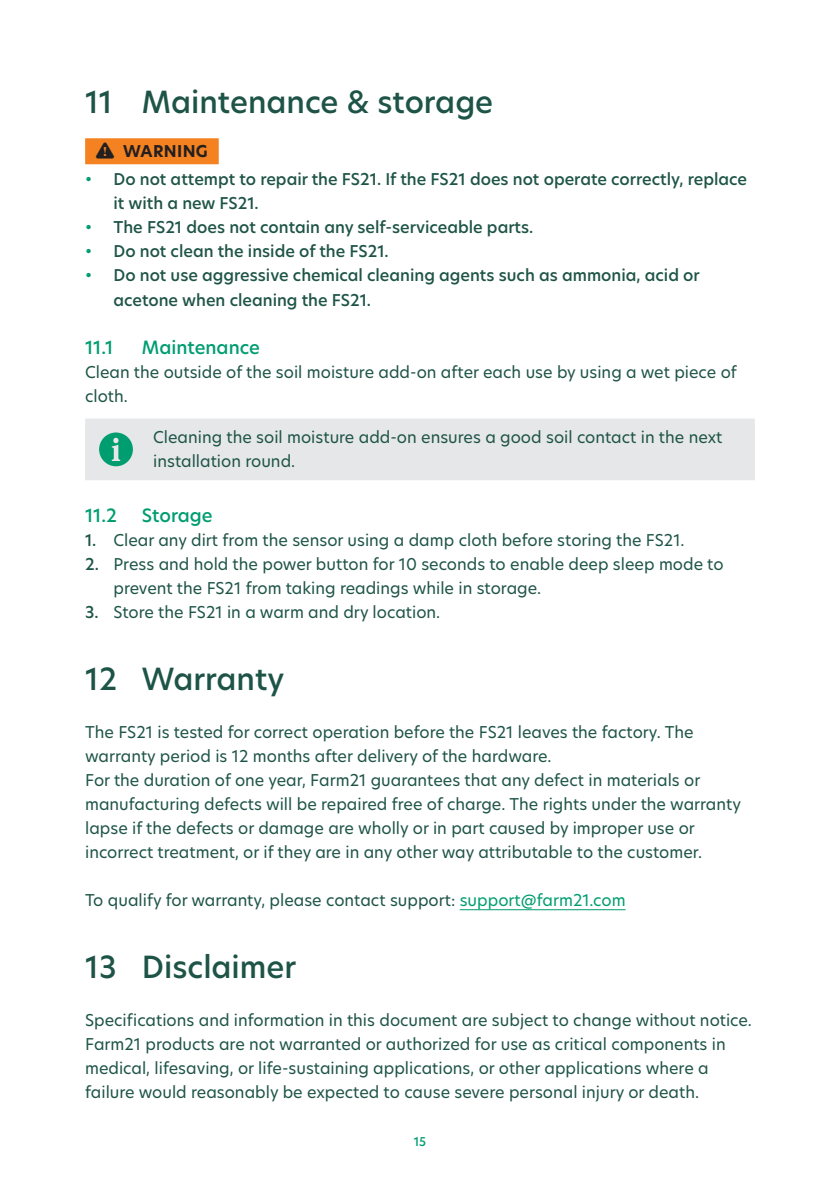
<style>
.page{position:relative;width:840px;height:1191px;background:#fff}
.page>*{position:absolute;margin:0;border:0;box-sizing:border-box;transform-origin:0 0}
.t1{font:500 30px "New Hero";color:#1e5447}
.t2{font:500 18px "New Hero";color:#009d70}
.body_1{font:16px/24px "New Hero";color:#1e5447}
.t3{font:500 16px/24px "New Hero";color:#1e5447}
.body_6{font:16px/24px "New Hero";color:#1e5447}
.t4{font:700 16px "New Hero";letter-spacing:.02em;color:#231f20}
.t5{font:500 12px "New Hero";color:#009d70}
.s1{font-weight:400;color:#009d70}
.s2{font-weight:500}
.s3{color:#009d70}
</style>
<div class="page">
<div style="left:85px;top:138px;width:133px;height:26px;background:#f58220"></div>
<hr style="left:459px;top:909px;width:166px;height:1px;background:#009d70">
<div style="left:85px;top:418px;width:669px;height:62px;background:#e6e7e9"></div>
<svg style="left:99px;top:432px;width:34px;height:34px"></svg>
<p class="t1" style="left:85px;top:82px;width:409px">11 Maintenance &amp; storage</p>
<p class="t4" style="left:123px;top:141px;width:86px">WARNING</p>
<p class="t3" style="left:113px;top:167px;width:634px;text-indent:-28px"><span class="s1">•</span> Do not attempt to repair the FS21. If the FS21 does not operate correctly, replace it with a new FS21.</p>
<p class="t3" style="left:85px;top:215px;width:449px"><span class="s1">•</span> The FS21 does not contain any self-serviceable parts.</p>
<p class="t3" style="left:85px;top:239px;width:305px"><span class="s1">•</span> Do not clean the inside of the FS21.</p>
<p class="t3" style="left:113px;top:263px;width:587px;text-indent:-28px"><span class="s1">•</span> Do not use aggressive chemical cleaning agents such as ammonia, acid or acetone when cleaning the FS21.</p>
<p class="t2" style="left:85px;top:335px;width:30px">11.1</p>
<p class="t2" style="left:142px;top:335px;width:119px">Maintenance</p>
<p class="body_1" style="left:85px;top:359px;width:652px">Clean the outside of the soil moisture add-on after each use by using a wet piece of cloth.</p>
<p class="body_6" style="left:153px;top:424px;width:570px">Cleaning the soil moisture add-on ensures a good soil contact in the next installation round.</p>
<p class="t2" style="left:85px;top:503px;width:33px">11.2</p>
<p class="t2" style="left:142px;top:503px;width:72px">Storage</p>
<p class="body_1" style="left:85px;top:527px;width:600px"><span class="s2">1.</span> Clear any dirt from the sensor using a damp cloth before storing the FS21.</p>
<p class="body_1" style="left:113px;top:551px;width:611px;text-indent:-28px"><span class="s2">2.</span> Press and hold the power button for 10 seconds to enable deep sleep mode to prevent the FS21 from taking readings while in storage.</p>
<p class="body_1" style="left:85px;top:599px;width:356px"><span class="s2">3.</span> Store the FS21 in a warm and dry location.</p>
<p class="t1" style="left:85px;top:658px;width:200px">12 Warranty</p>
<p class="body_1" style="left:85px;top:719px;width:609px">The FS21 is tested for correct operation before the FS21 leaves the factory. The warranty period is 12 months after delivery of the hardware.</p>
<p class="body_1" style="left:85px;top:767px;width:657px">For the duration of one year, Farm21 guarantees that any defect in materials or manufacturing defects will be repaired free of charge. The rights under the warranty lapse if the defects or damage are wholly or in part caused by improper use or incorrect treatment, or if they are in any other way attributable to the customer.</p>
<p class="body_1" style="left:85px;top:887px;width:541px">To qualify for warranty, please contact support: <span class="s3">support@farm21.com</span></p>
<p class="t1" style="left:85px;top:946px;width:213px">13 Disclaimer</p>
<p class="body_1" style="left:85px;top:1007px;width:668px">Specifications and information in this document are subject to change without notice.<br>Farm21 products are not warranted or authorized for use as critical components in medical, lifesaving, or life-sustaining applications, or other applications where a failure would reasonably be expected to cause severe personal injury or death.</p>
<p class="t5" style="left:413px;top:1133px;width:14px">15</p>
</div>
